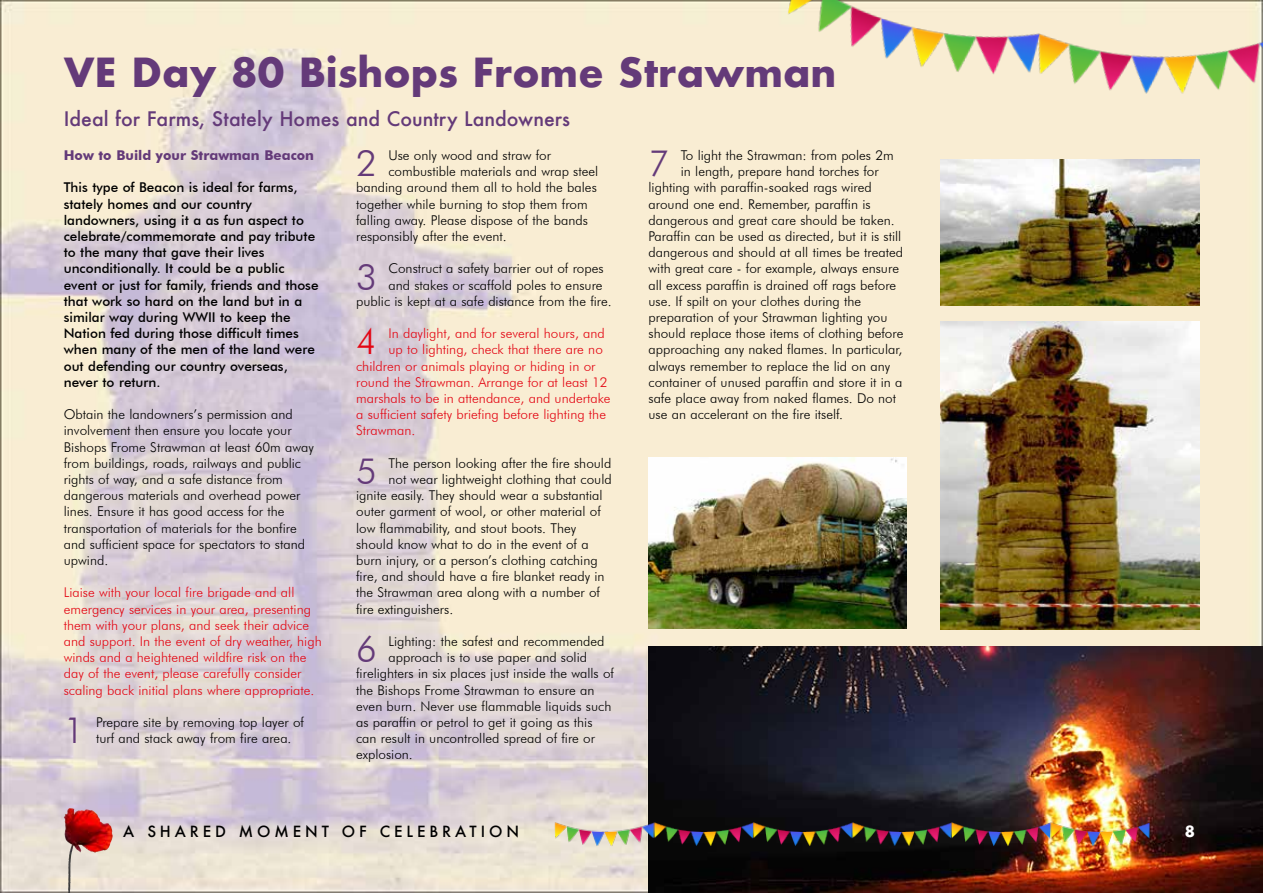
<style>
.page{position:relative;width:1263px;height:893px;background:#fff}
.page>*{position:absolute;margin:0;border:0;box-sizing:border-box;transform-origin:0 0}
.t1{font:700 39px "Futura";color:#643a79}
.t2{font:300 36.15px "Futura BT";color:#643a79}
.t3{font:300 36.15px "Futura BT";color:#e30613}
.t4{font:500 19.5px "Futura";color:#643a79}
.t5{font:500 15px "Futura";letter-spacing:.26em;color:#000}
.t6{font:700 15px "Futura";color:#fff}
.t7{font:300 13.5px/16.2px "Futura BT";color:#000}
.t8{font:300 13.5px/16.2px "Futura BT";color:#e30613}
.t9{font:500 13.5px/16.2px "Futura BT";color:#000}
.t10{font:700 13.5px "Futura BT";color:#643a79}
</style>
<div class="page">
<img style="left:0;top:0;width:1263px;height:893px">
<img style="left:648px;top:457px;width:259px;height:171px">
<img style="left:941px;top:160px;width:258px;height:146px">
<img style="left:649px;top:646px;width:614px;height:247px">
<img style="left:941px;top:322px;width:258px;height:308px">
<img style="left:766px;top:0;width:497px;height:140px">
<img style="left:554px;top:820px;width:598px;height:28px">
<img style="left:64px;top:808px;width:8px;height:53px">
<h1 class="t1" style="left:64px;top:44px;width:774px">VE Day 80 Bishops Frome Strawman</h1>
<h3 class="t4" style="left:64px;top:106px;width:508px">Ideal for Farms, Stately Homes and Country Landowners</h3>
<p class="t10" style="left:64px;top:147px;width:252px">How to Build your Strawman Beacon</p>
<p class="t9" style="left:64px;top:179px;width:256px">This type of Beacon is ideal for farms, stately homes and our country landowners, using it a as fun aspect to celebrate/commemorate and pay tribute to the many that gave their lives unconditionally. It could be a public event or just for family, friends and those that work so hard on the land but in a similar way during WWII to keep the Nation fed during those difficult times when many of the men of the land were out defending our country overseas, never to return.</p>
<p class="t7" style="left:64px;top:406px;width:252px">Obtain the landowners’s permission and involvement then ensure you locate your Bishops Frome Strawman at least 60m away from buildings, roads, railways and public rights of way, and a safe distance from dangerous materials and overhead power lines. Ensure it has good access for the transportation of materials for the bonfire and sufficient space for spectators to stand upwind.</p>
<p class="t8" style="left:64px;top:584px;width:259px">Liaise with your local fire brigade and all emergency services in your area, presenting them with your plans, and seek their advice and support. In the event of dry weather, high winds and a heightened wildfire risk on the day of the event, please carefully consider scaling back initial plans where appropriate.</p>
<h2 class="t2" style="left:64px;top:708px;width:22px">1</h2>
<p class="t7" style="left:96px;top:714px;width:209px">Prepare site by removing top layer of turf and stack away from fire area.</p>
<h2 class="t2" style="left:356px;top:141px;width:22px">2</h2>
<p class="t7" style="left:388px;top:147px;width:164px">Use only wood and straw for</p>
<p class="t7" style="left:388px;top:163px;width:211px">combustible materials and wrap steel</p>
<p class="t7" style="left:356px;top:179px;width:242px">banding around them all to hold the bales</p>
<p class="t7" style="left:356px;top:196px;width:233px">together while burning to stop them from</p>
<p class="t7" style="left:356px;top:212px;width:233px">falling away. Please dispose of the bands</p>
<p class="t7" style="left:356px;top:228px;width:152px">responsibly after the event.</p>
<h2 class="t2" style="left:356px;top:255px;width:22px">3</h2>
<p class="t7" style="left:388px;top:260px;width:217px">Construct a safety barrier out of ropes</p>
<p class="t7" style="left:388px;top:277px;width:216px">and stakes or scaffold poles to ensure</p>
<p class="t7" style="left:356px;top:293px;width:257px">public is kept at a safe distance from the fire.</p>
<h2 class="t3" style="left:356px;top:320px;width:22px">4</h2>
<p class="t8" style="left:388px;top:325px;width:218px">In daylight, and for several hours, and</p>
<p class="t8" style="left:388px;top:341px;width:216px">up to lighting, check that there are no</p>
<p class="t8" style="left:356px;top:358px;width:241px">children or animals playing or hiding in or</p>
<p class="t8" style="left:356px;top:374px;width:253px">round the Strawman. Arrange for at least 12</p>
<p class="t8" style="left:356px;top:390px;width:256px">marshals to be in attendance, and undertake</p>
<p class="t8" style="left:356px;top:406px;width:251px">a sufficient safety briefing before lighting the</p>
<p class="t8" style="left:356px;top:422px;width:61px">Strawman.</p>
<h2 class="t2" style="left:356px;top:449px;width:22px">5</h2>
<p class="t7" style="left:388px;top:455px;width:224px">The person looking after the fire should</p>
<p class="t7" style="left:388px;top:471px;width:225px">not wear lightweight clothing that could</p>
<p class="t7" style="left:356px;top:487px;width:248px">ignite easily. They should wear a substantial</p>
<p class="t7" style="left:356px;top:503px;width:246px">outer garment of wool, or other material of</p>
<p class="t7" style="left:356px;top:520px;width:222px">low flammability, and stout boots. They</p>
<p class="t7" style="left:356px;top:536px;width:234px">should know what to do in the event of a</p>
<p class="t7" style="left:356px;top:552px;width:243px">burn injury, or a person’s clothing catching</p>
<p class="t7" style="left:356px;top:568px;width:250px">fire, and should have a fire blanket ready in</p>
<p class="t7" style="left:356px;top:584px;width:245px">the Strawman area along with a number of</p>
<p class="t7" style="left:356px;top:601px;width:99px">fire extinguishers.</p>
<h2 class="t2" style="left:356px;top:627px;width:22px">6</h2>
<p class="t7" style="left:388px;top:633px;width:218px">Lighting: the safest and recommended</p>
<p class="t7" style="left:388px;top:649px;width:200px">approach is to use paper and solid</p>
<p class="t7" style="left:356px;top:665px;width:259px">firelighters in six places just inside the walls of</p>
<p class="t7" style="left:356px;top:682px;width:240px">the Bishops Frome Strawman to ensure an</p>
<p class="t7" style="left:356px;top:698px;width:257px">even burn. Never use flammable liquids such</p>
<p class="t7" style="left:356px;top:714px;width:238px">as paraffin or petrol to get it going as this</p>
<p class="t7" style="left:356px;top:730px;width:240px">can result in uncontrolled spread of fire or</p>
<p class="t7" style="left:356px;top:746px;width:58px">explosion.</p>
<h2 class="t2" style="left:648px;top:141px;width:22px">7</h2>
<p class="t7" style="left:681px;top:147px;width:215px">To light the Strawman: from poles 2m</p>
<p class="t7" style="left:681px;top:163px;width:199px">in length, prepare hand torches for</p>
<p class="t7" style="left:648px;top:179px;width:225px">lighting with paraffin-soaked rags wired</p>
<p class="t7" style="left:648px;top:196px;width:224px">around one end. Remember, paraffin is</p>
<p class="t7" style="left:648px;top:212px;width:248px">dangerous and great care should be taken.</p>
<p class="t7" style="left:648px;top:228px;width:254px">Paraffin can be used as directed, but it is still</p>
<p class="t7" style="left:648px;top:244px;width:256px">dangerous and should at all times be treated</p>
<p class="t7" style="left:648px;top:260px;width:252px">with great care - for example, always ensure</p>
<p class="t7" style="left:648px;top:277px;width:249px">all excess paraffin is drained off rags before</p>
<p class="t7" style="left:648px;top:293px;width:214px">use. If spilt on your clothes during the</p>
<p class="t7" style="left:648px;top:309px;width:241px">preparation of your Strawman lighting you</p>
<p class="t7" style="left:648px;top:325px;width:256px">should replace those items of clothing before</p>
<p class="t7" style="left:648px;top:341px;width:255px">approaching any naked flames. In particular,</p>
<p class="t7" style="left:648px;top:358px;width:243px">always remember to replace the lid on any</p>
<p class="t7" style="left:648px;top:374px;width:255px">container of unused paraffin and store it in a</p>
<p class="t7" style="left:648px;top:390px;width:249px">safe place away from naked flames. Do not</p>
<p class="t7" style="left:648px;top:406px;width:196px">use an accelerant on the fire itself.</p>
<p class="t5" style="left:123px;top:821px;width:397px">A SHARED MOMENT OF CELEBRATION</p>
<p class="t6" style="left:1185px;top:820px;width:12px">8</p>
</div>
